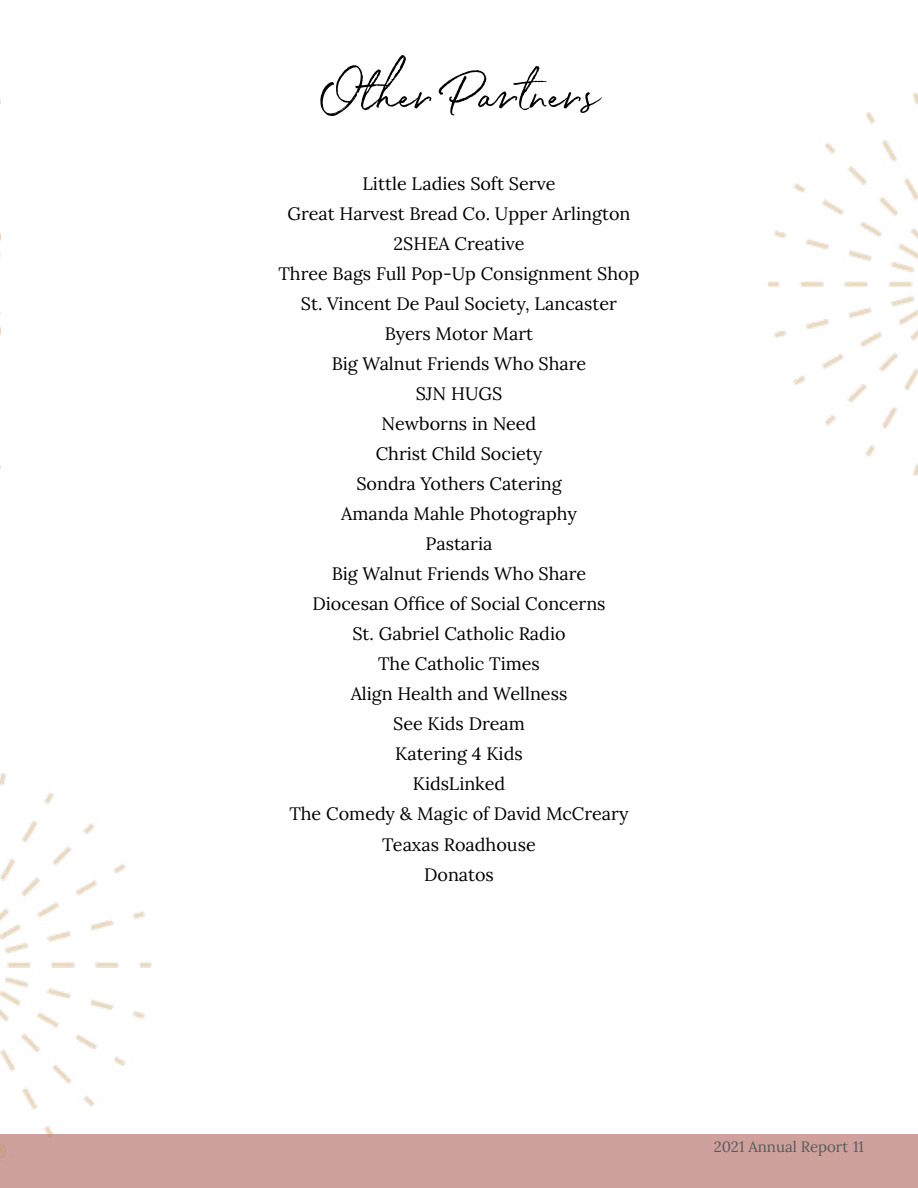
<style>
.page{position:relative;width:918px;height:1188px;background:#fff}
.page>*{position:absolute;margin:0;border:0;box-sizing:border-box;transform-origin:0 0}
.t1{font:63px "White Oleander";color:#000}
.t2{font:18px/30px "Lora";color:#000;text-align:center}
.t3{font:15px "Lora";color:#58595b}
</style>
<div class="page">
<div style="left:0;top:1134px;width:918px;height:54px;background:#cea19c"></div>
<img style="left:0;top:98px;width:1px;height:372px">
<img style="left:0;top:773px;width:152px;height:384px">
<img style="left:768px;top:92px;width:150px;height:384px">
<h1 class="t1" style="left:321px;top:48px;width:278px">Other Partners</h1>
<p class="t2" style="left:278px;top:168px;width:363px">Little Ladies Soft Serve<br>Great Harvest Bread Co. Upper Arlington<br>2SHEA Creative<br>Three Bags Full Pop-Up Consignment Shop<br>St. Vincent De Paul Society, Lancaster<br>Byers Motor Mart<br>Big Walnut Friends Who Share<br>SJN HUGS<br>Newborns in Need<br>Christ Child Society<br>Sondra Yothers Catering<br>Amanda Mahle Photography<br>Pastaria<br>Big Walnut Friends Who Share<br>Diocesan Office of Social Concerns<br>St. Gabriel Catholic Radio<br>The Catholic Times<br>Align Health and Wellness<br>See Kids Dream<br>Katering 4 Kids<br>KidsLinked<br>The Comedy &amp; Magic of David McCreary<br>Teaxas Roadhouse<br>Donatos</p>
<p class="t3" style="left:714px;top:1135px;width:152px">2021 Annual Report 11</p>
</div>
